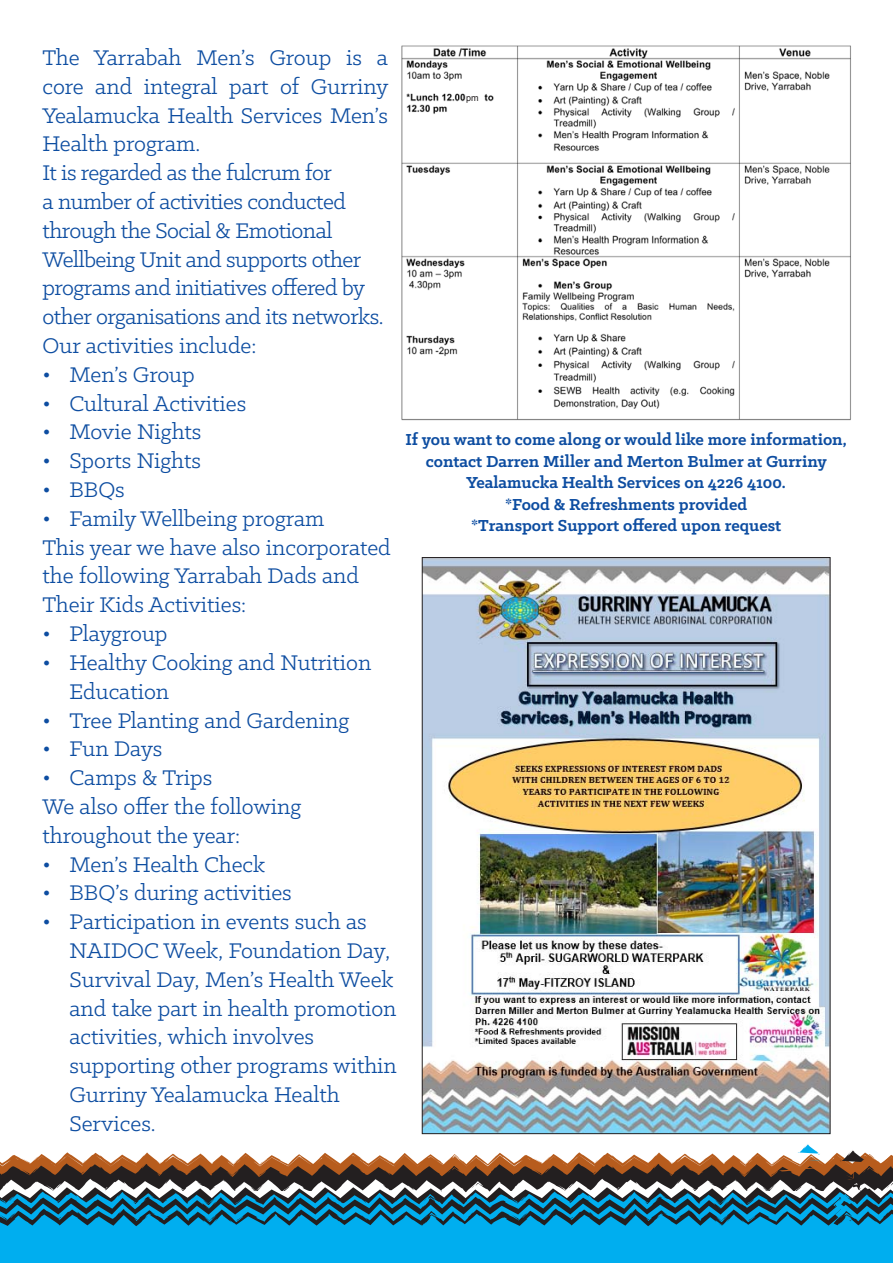
<style>
.page{position:relative;width:893px;height:1263px;background:#fff}
.page>*{position:absolute;margin:0;border:0;box-sizing:border-box;transform-origin:0 0}
.Text{font:24px/28.8px "Klinic Slab";color:#0d4da1}
.Text-2{font:24px/28.8px "Klinic Slab";letter-spacing:-.02em;color:#0d4da1}
.Text-3{font:700 18px/21.6px "Klinic Slab";color:#0d4da1;text-align:center}
.Text-4{font:9px "Arial";color:#231f20}
</style>
<div class="page">
<svg style="left:0;top:1144px;width:893px;height:119px"></svg>
<img style="left:424px;top:559px;width:404px;height:573px">
<img style="left:401px;top:45px;width:450px;height:376px">
<div style="left:466px;top:95px;width:16px;height:20px;background:#fff"></div>
<p class="Text" style="left:43px;top:43px;width:348px;text-align:justify">The Yarrabah Men’s Group is a core and integral part of Gurriny Yealamucka Health Services Men’s Health program.</p>
<p class="Text-2" style="left:43px;top:158px;width:343px">It is regarded as the fulcrum for<br>a number of activities conducted through the Social &amp; Emotional Wellbeing Unit and supports other programs and initiatives offered by other organisations and its networks.</p>
<p class="Text" style="left:43px;top:331px;width:215px">Our activities include:</p>
<p class="Text" style="left:43px;top:359px;width:154px">• Men’s Group</p>
<p class="Text" style="left:43px;top:388px;width:205px">• Cultural Activities</p>
<p class="Text" style="left:43px;top:417px;width:160px">• Movie Nights</p>
<p class="Text" style="left:43px;top:446px;width:160px">• Sports Nights</p>
<p class="Text" style="left:43px;top:475px;width:84px">• BBQs</p>
<p class="Text" style="left:43px;top:503px;width:283px">• Family Wellbeing program</p>
<p class="Text" style="left:43px;top:532px;width:350px">This year we have also incorporated the following Yarrabah Dads and<br>Their Kids Activities:</p>
<p class="Text" style="left:43px;top:619px;width:126px">• Playgroup</p>
<p class="Text" style="left:70px;top:647px;width:303px;text-indent:-27px">• Healthy Cooking and Nutrition<br>Education</p>
<p class="Text" style="left:43px;top:705px;width:308px">• Tree Planting and Gardening</p>
<p class="Text" style="left:43px;top:734px;width:121px">• Fun Days</p>
<p class="Text" style="left:43px;top:763px;width:171px">• Camps &amp; Trips</p>
<p class="Text" style="left:43px;top:791px;width:260px">We also offer the following throughout the year:</p>
<p class="Text" style="left:43px;top:849px;width:224px">• Men’s Health Check</p>
<p class="Text" style="left:43px;top:878px;width:251px">• BBQ’s during activities</p>
<p class="Text" style="left:70px;top:907px;width:329px;text-indent:-27px">• Participation in events such as<br>NAIDOC Week, Foundation Day,<br>Survival Day, Men’s Health Week and take part in health promotion activities, which involves supporting other programs within<br>Gurriny Yealamucka Health<br>Services.</p>
<p class="Text-4" style="left:466px;top:92px;width:14px">pm</p>
<p class="Text-3" style="left:406px;top:428px;width:443px">If you want to come along or would like more information, contact Darren Miller and Merton Bulmer at Gurriny<br>Yealamucka Health Services on 4226 4100.</p>
<p class="Text-3" style="left:505px;top:493px;width:243px">*Food &amp; Refreshments provided</p>
<p class="Text-3" style="left:471px;top:515px;width:312px">*Transport Support offered upon request</p>
</div>
